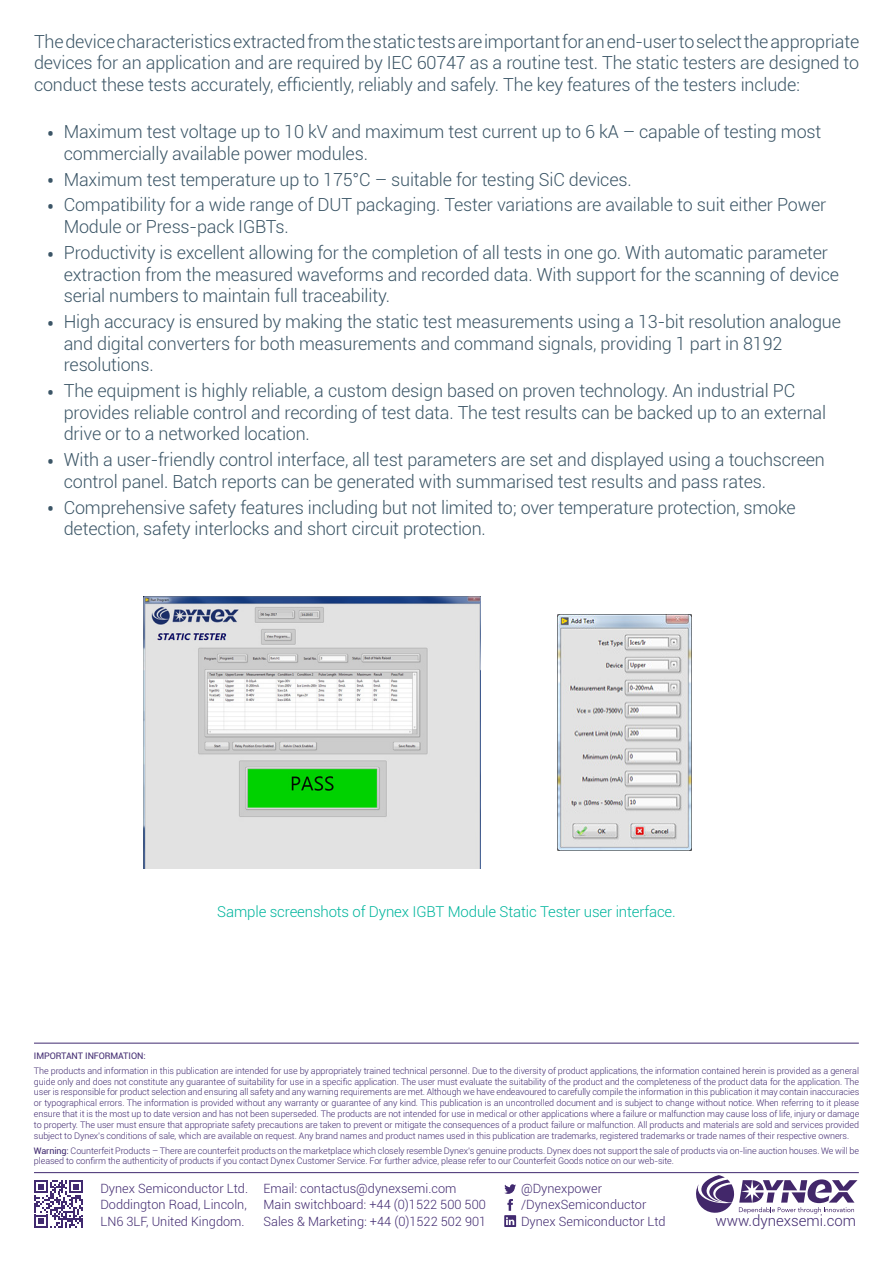
<style>
.page{position:relative;width:893px;height:1263px;background:#fff}
.page>*{position:absolute;margin:0;border:0;box-sizing:border-box;transform-origin:0 0}
.BODY_-_Paragraph{font:300 18px/21.6px "Roboto";letter-spacing:-.01em;color:#3b5566}
.BODY_-_Captions{font:300 15px "Roboto";letter-spacing:-.01em;color:#00b59d}
.t1{font:300 15px "Roboto";color:#412a70}
.t2{font:300 12.75px/16.5px "Roboto";color:#412a70}
.t3{font:300 9px/10.8px "Roboto";letter-spacing:-.01em;color:#412a70;text-align:justify}
.t4{font:9px "Roboto";letter-spacing:-.01em;color:#412a70}
.s1{font-size:23.4px}
.s2{font-weight:400}
</style>
<div class="page">
<svg style="left:504px;top:1184px;width:12px;height:43px"></svg>
<hr style="left:34px;top:1172px;width:825px;height:1px;background:#412a70">
<svg style="left:34px;top:1180px;width:49px;height:48px"></svg>
<hr style="left:34px;top:1043px;width:825px;height:1px;background:#412a70">
<svg style="left:696px;top:1175px;width:161px;height:39px"></svg>
<img style="left:144px;top:597px;width:336px;height:272px">
<img style="left:557px;top:615px;width:134px;height:236px">
<p class="BODY_-_Paragraph" style="left:34px;top:30px;width:827px;text-align:justify">The device characteristics extracted from the static tests are important for an end-user to select the appropriate devices for an application and are required by IEC 60747 as a routine test. The static testers are designed to conduct these tests accurately, efficiently, reliably and safely. The key features of the testers include:</p>
<p class="BODY_-_Paragraph" style="left:64px;top:120px;width:759px;text-indent:-17px"><span class="s1">•</span> Maximum test voltage up to 10 kV and maximum test current up to 6 kA – capable of testing most commercially available power modules.</p>
<p class="BODY_-_Paragraph" style="left:47px;top:168px;width:586px"><span class="s1">•</span> Maximum test temperature up to 175°C – suitable for testing SiC devices.</p>
<p class="BODY_-_Paragraph" style="left:64px;top:194px;width:764px;text-indent:-17px"><span class="s1">•</span> Compatibility for a wide range of DUT packaging. Tester variations are available to suit either Power<br>Module or Press-pack IGBTs.</p>
<p class="BODY_-_Paragraph" style="left:64px;top:241px;width:777px;text-indent:-17px"><span class="s1">•</span> Productivity is excellent allowing for the completion of all tests in one go. With automatic parameter extraction from the measured waveforms and recorded data. With support for the scanning of device serial numbers to maintain full traceability.</p>
<p class="BODY_-_Paragraph" style="left:64px;top:310px;width:779px;text-indent:-17px"><span class="s1">•</span> High accuracy is ensured by making the static test measurements using a 13-bit resolution analogue and digital converters for both measurements and command signals, providing 1 part in 8192 resolutions.</p>
<p class="BODY_-_Paragraph" style="left:64px;top:379px;width:764px;text-indent:-17px"><span class="s1">•</span> The equipment is highly reliable, a custom design based on proven technology. An industrial PC provides reliable control and recording of test data. The test results can be backed up to an external drive or to a networked location.</p>
<p class="BODY_-_Paragraph" style="left:64px;top:448px;width:763px;text-indent:-17px"><span class="s1">•</span> With a user-friendly control interface, all test parameters are set and displayed using a touchscreen control panel. Batch reports can be generated with summarised test results and pass rates.</p>
<p class="BODY_-_Paragraph" style="left:64px;top:496px;width:734px;text-indent:-17px"><span class="s1">•</span> Comprehensive safety features including but not limited to; over temperature protection, smoke detection, safety interlocks and short circuit protection.</p>
<p class="BODY_-_Captions" style="left:217px;top:901px;width:460px">Sample screenshots of Dynex IGBT Module Static Tester user interface.</p>
<p class="t4" style="left:34px;top:1049px;width:113px">IMPORTANT INFORMATION:</p>
<p class="t3" style="left:34px;top:1065px;width:827px">The products and information in this publication are intended for use by appropriately trained technical personnel. Due to the diversity of product applications, the information contained herein is provided as a general guide only and does not constitute any guarantee of suitability for use in a specific application. The user must evaluate the suitability of the product and the completeness of the product data for the application. The user is responsible for product selection and ensuring all safety and any warning requirements are met. Although we have endeavoured to carefully compile the information in this publication it may contain inaccuracies or typographical errors. The information is provided without any warranty or guarantee of any kind. This publication is an uncontrolled document and is subject to change without notice. When referring to it please ensure that it is the most up to date version and has not been superseded. The products are not intended for use in medical or other applications where a failure or malfunction may cause loss of life, injury or damage to property. The user must ensure that appropriate safety precautions are taken to prevent or mitigate the consequences of a product failure or malfunction. All products and materials are sold and services provided subject to Dynex’s conditions of sale, which are available on request. Any brand names and product names used in this publication are trademarks, registered trademarks or trade names of their respective owners.</p>
<p class="t3" style="left:34px;top:1145px;width:827px"><span class="s2">Warning:</span> Counterfeit Products – There are counterfeit products on the marketplace which closely resemble Dynex’s genuine products. Dynex does not support the sale of products via on-line auction houses. We will be pleased to confirm the authenticity of products if you contact Dynex Customer Service. For further advice, please refer to our Counterfeit Goods notice on our web-site.</p>
<h3 class="t2" style="left:100px;top:1179px;width:149px;text-align:justify">Dynex Semiconductor Ltd.<br>Doddington Road, Lincoln, LN6 3LF, United Kingdom.</h3>
<h3 class="t2" style="left:263px;top:1179px;width:224px">Email: contactus@dynexsemi.com<br>Main switchboard: +44 (0)1522 500 500<br>Sales &amp; Marketing: +44 (0)1522 502 901</h3>
<h3 class="t2" style="left:521px;top:1180px;width:146px">@Dynexpower /DynexSemiconductor<br>Dynex Semiconductor Ltd</h3>
<h2 class="t1" style="left:715px;top:1210px;width:142px">www.dynexsemi.com</h2>
</div>
